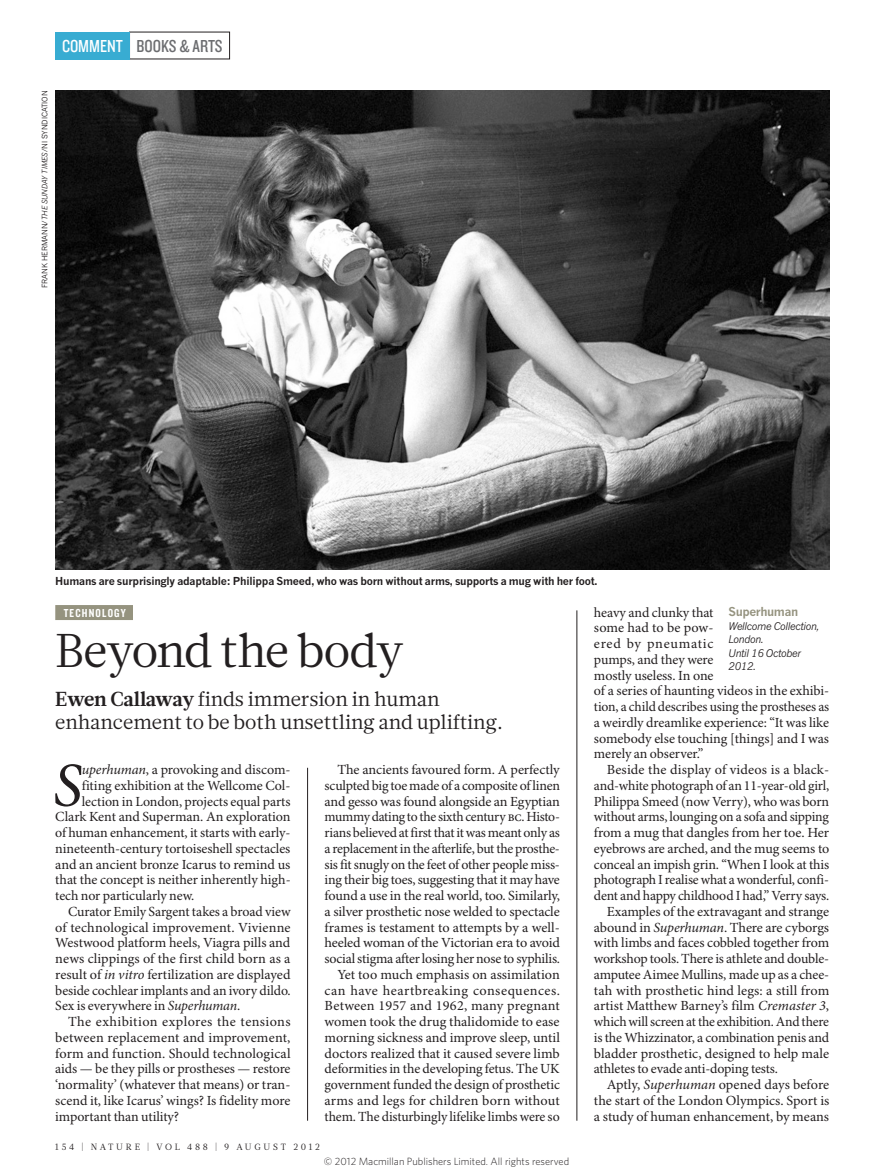
<style>
.page{position:relative;width:893px;height:1174px;background:#fff}
.page>*{position:absolute;margin:0;border:0;box-sizing:border-box;transform-origin:0 0}
.BODY_DROP_CAP{font:italic 62.55px "Minion Pro";color:#231f20}
.BOOKS_HEAD_31{font:47.25px "Glosa Math";letter-spacing:-.03em;color:#231f20}
.BOOKS_INTRO{font:20.25px/23.7px "Glosa Math";color:#231f20}
.t1{font:18px "Knockout 29 Junior Ltweight";color:#6c6d70}
.t2{font:18px "Knockout 29 Junior Ltweight";color:#fff}
.BODY_INDENT{font:13.95px/15.8px "Minion Pro";letter-spacing:-.01em;color:#231f20;text-align:justify}
.BODY_DROP_CAP-2{font:13.95px "Minion Pro";letter-spacing:-.005em;color:#231f20}
.SUBJECT_STRAP{font:12px "Knockout 49 Liteweight";letter-spacing:.1em;color:#fff}
.BOOK_TITLE{font:700 12px "News Gothic MTOT";letter-spacing:-.035em;color:#95937f}
.PIC_CAPTION{font:700 10.8px "News Gothic MTOT";letter-spacing:-.02em;color:#231f20}
.t3{font:300 10.5px "Whitney";color:#231f20}
.BOOK_DETAILS{font:italic 10.5px/13.5px "News Gothic MTOT";letter-spacing:-.035em;color:#231f20}
.t4{font:9px "Glosa Math";letter-spacing:.3em;color:#231f20}
.PIC_CREDIT{font:7.5px "News Gothic MTOT";color:#231f20}
.s1{font-style:italic}
.s2{font-weight:700}
</style>
<div class="page">
<div style="left:55px;top:605px;width:78px;height:15px;background:#95937f"></div>
<img style="left:55px;top:90px;width:774px;height:479px">
<div style="left:55px;top:32px;width:75px;height:27px;background:#38acd2"></div>
<hr style="left:577px;top:610px;width:1px;height:510px;background:#231f20">
<hr style="left:307px;top:767px;width:1px;height:353px;background:#231f20">
<p class="t2" style="left:62px;top:34px;width:62px">COMMENT</p>
<p class="t1" style="left:136px;top:34px;width:88px">BOOKS &amp; ARTS</p>
<p class="PIC_CREDIT" style="left:40px;top:288px;width:199px;rotate:-90deg">FRANK HERMANN/<span class="s1">THE SUNDAY TIMES</span>/NI SYNDICATION</p>
<p class="PIC_CAPTION" style="left:55px;top:574px;width:544px">Humans are surprisingly adaptable: Philippa Smeed, who was born without arms, supports a mug with her foot.</p>
<p class="SUBJECT_STRAP" style="left:64px;top:605px;width:63px">TECHNOLOGY</p>
<p class="BOOKS_HEAD_31" style="left:55px;top:619px;width:350px">Beyond the body</p>
<p class="BOOKS_INTRO" style="left:55px;top:687px;width:450px"><span class="s2">Ewen Callaway</span> finds immersion in human enhancement to be both unsettling and uplifting.</p>
<p class="BODY_DROP_CAP" style="left:53px;top:748px;width:31px">S</p>
<p class="BODY_DROP_CAP-2" style="left:82px;top:761px;width:210px"><span class="s1">uperhuman</span>, a provoking and discom-</p>
<p class="BODY_DROP_CAP-2" style="left:82px;top:777px;width:210px">fiting exhibition at the Wellcome Col-</p>
<p class="BODY_DROP_CAP-2" style="left:82px;top:792px;width:210px">lection in London, projects equal parts</p>
<p class="BODY_DROP_CAP-2" style="left:55px;top:808px;width:237px">Clark Kent and Superman. An exploration</p>
<p class="BODY_DROP_CAP-2" style="left:55px;top:824px;width:237px">of human enhancement, it starts with early-</p>
<p class="BODY_DROP_CAP-2" style="left:55px;top:840px;width:237px">nineteenth-century tortoiseshell spectacles</p>
<p class="BODY_DROP_CAP-2" style="left:55px;top:855px;width:237px">and an ancient bronze Icarus to remind us</p>
<p class="BODY_DROP_CAP-2" style="left:55px;top:871px;width:237px">that the concept is neither inherently high-</p>
<p class="BODY_DROP_CAP-2" style="left:55px;top:887px;width:141px">tech nor particularly new.</p>
<p class="BODY_INDENT" style="left:55px;top:904px;width:237px;text-indent:13px">Curator Emily Sargent takes a broad view of technological improvement. Vivienne Westwood platform heels, Viagra pills and news clippings of the first child born as a result of <span class="s1">in vitro</span> fertilization are displayed beside cochlear implants and an ivory dildo.<br>Sex is everywhere in <span class="s1">Superhuman</span>.</p>
<p class="BODY_INDENT" style="left:55px;top:1014px;width:237px;text-indent:13px">The exhibition explores the tensions between replacement and improvement, form and function. Should technological aids — be they pills or prostheses — restore ‘normality’ (whatever that means) or tran&shy;scend it, like Icarus’ wings? Is fidelity more important than utility?</p>
<p class="BODY_INDENT" style="left:325px;top:762px;width:237px;text-indent:13px">The ancients favoured form. A perfectly sculpted big toe made of a composite of linen and gesso was found alongside an Egyptian mummy dating to the sixth century bc. Histo&shy;rians believed at first that it was meant only as a replacement in the afterlife, but the prosthe&shy;sis fit snugly on the feet of other people miss&shy;ing their big toes, suggesting that it may have found a use in the real world, too. Similarly, a silver prosthetic nose welded to spectacle frames is testament to attempts by a well&shy;heeled woman of the Victorian era to avoid social stigma after losing her nose to syphilis.</p>
<p class="BODY_INDENT" style="left:325px;top:967px;width:237px;text-indent:13px">Yet too much emphasis on assimilation can have heartbreaking consequences.<br>Between 1957 and 1962, many pregnant women took the drug thalidomide to ease morning sickness and improve sleep, until doctors realized that it caused severe limb deformities in the developing fetus. The UK government funded the design of prosthetic arms and legs for children born without them. The disturbingly lifelike limbs were so</p>
<p class="t4" style="left:55px;top:1141px;width:266px">154 | NATURE | VOL 488 | 9 AUGUST 2012</p>
<p class="t3" style="left:324px;top:1154px;width:247px">© 2012 Macmillan Publishers Limited. All rights reserved</p>
<p class="BODY_INDENT" style="left:594px;top:605px;width:237px;text-align:left">heavy and clunky that<br>some had to be pow-<br>ered by pneumatic<br>pumps, and they were<br>mostly useless. In one<br>of a series of haunting videos in the exhibi&shy;tion, a child describes using the prostheses as a weirdly dreamlike experience: “It was like somebody else touching [things] and I was merely an observer.”</p>
<p class="BODY_INDENT" style="left:594px;top:762px;width:237px;text-indent:13px">Beside the display of videos is a black&shy;and-white photograph of an 11-year-old girl, Philippa Smeed (now Verry), who was born without arms, lounging on a sofa and sipping from a mug that dangles from her toe. Her eyebrows are arched, and the mug seems to conceal an impish grin. “When I look at this photograph I realise what a wonderful, confi&shy;dent and happy childhood I had,” Verry says.</p>
<p class="BODY_INDENT" style="left:594px;top:904px;width:237px;text-indent:13px">Examples of the extravagant and strange abound in <span class="s1">Superhuman</span>. There are cyborgs with limbs and faces cobbled together from workshop tools. There is athlete and double&shy;amputee Aimee Mullins, made up as a chee&shy;tah with prosthetic hind legs: a still from artist Matthew Barney’s film <span class="s1">Cremaster 3</span>, which will screen at the exhibition. And there is the Whizzinator, a combination penis and bladder prosthetic, designed to help male athletes to evade anti-doping tests.</p>
<p class="BODY_INDENT" style="left:594px;top:1077px;width:237px;text-indent:13px">Aptly, <span class="s1">Superhuman</span> opened days before the start of the London Olympics. Sport is a study of human enhancement, by means</p>
<p class="BOOK_TITLE" style="left:729px;top:604px;width:71px">Superhuman</p>
<p class="BOOK_DETAILS" style="left:729px;top:619px;width:92px">Wellcome Collection,<br>London.</p>
<p class="BOOK_DETAILS" style="left:729px;top:646px;width:74px">Until 16 October<br>2012.</p>
</div>
